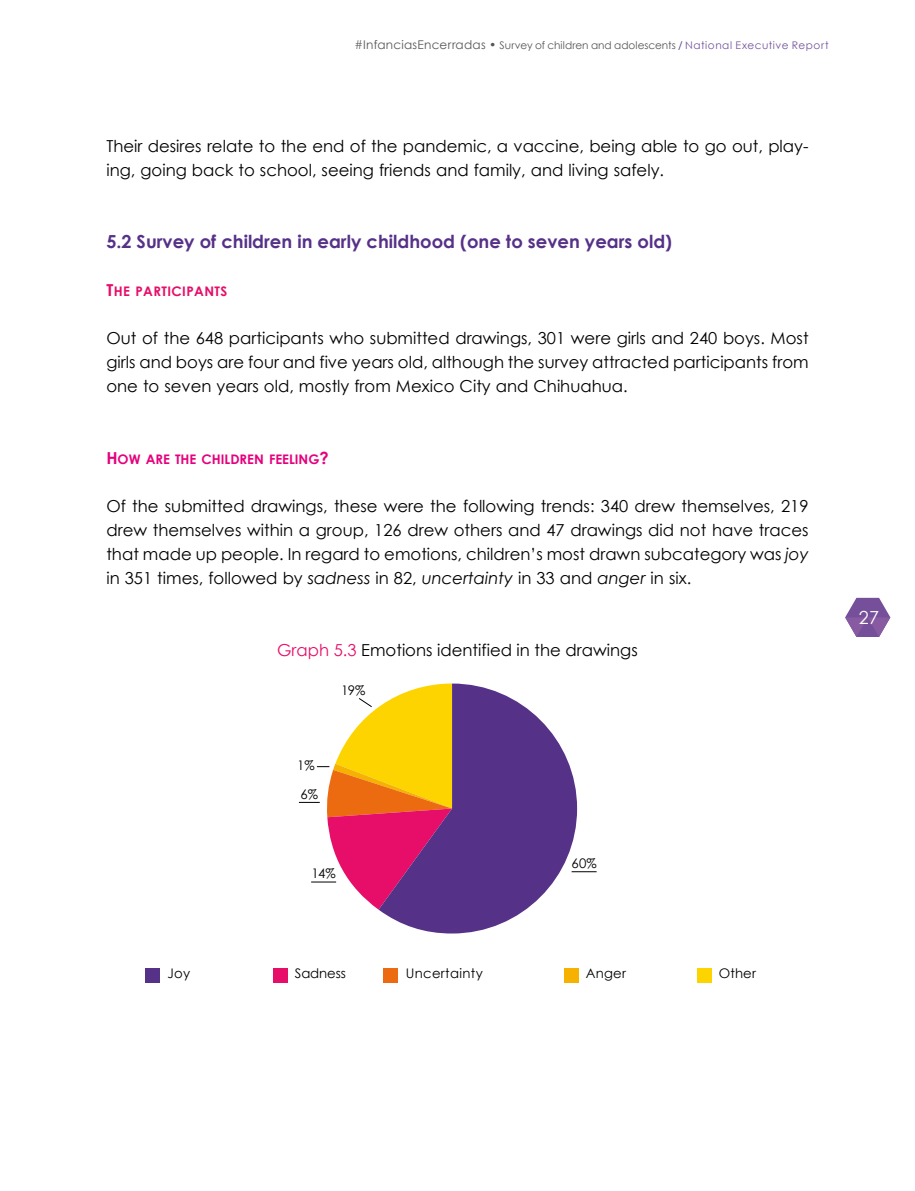
<style>
.page{position:relative;width:915px;height:1191px;background:#fff}
.page>*{position:absolute;margin:0;border:0;box-sizing:border-box;transform-origin:0 0}
.t1{font:700 18px "Century Gothic";color:#563188}
.t2{font:18px "Century Gothic";color:#fff}
.t3{font:16.5px/24px "Century Gothic";color:#000;text-align:justify}
.t4{font:13.2px "Century Gothic";letter-spacing:.02em;color:#000}
.t5{font:13.2px "Century Gothic Bold SC800";color:#e6007d}
.t6{font:13.2px "Century Gothic Bold SC800";letter-spacing:.03em;color:#e60e69}
.t7{font:13.2px "Century Gothic";letter-spacing:-.01em;color:#000}
.t8{font:10.5px "Century Gothic";letter-spacing:.015em;color:#575756}
.s1{font-size:12px}
.s2{color:#563188}
.s3{color:#74539c}
.s4{font-size:16.5px}
.s5{font-style:italic}
.s6{color:#e60e69}
</style>
<div class="page">
<svg style="left:845px;top:598px;width:45px;height:39px"></svg>
<div style="left:145px;top:968px;width:15px;height:15px;background:#563188"></div>
<div style="left:563px;top:968px;width:15px;height:14px;background:#f5b200"></div>
<div style="left:383px;top:968px;width:14px;height:15px;background:#ed6b10"></div>
<div style="left:696px;top:968px;width:15px;height:15px;background:#fdd400"></div>
<div style="left:273px;top:968px;width:15px;height:15px;background:#e60e69"></div>
<svg style="left:378px;top:683px;width:199px;height:250px;fill:#563188"></svg>
<svg style="left:571px;top:871px;width:25px;height:1px"></svg>
<svg style="left:299px;top:683px;width:153px;height:226px"></svg>
<p class="t8" style="left:354px;top:39px;width:475px"><span class="s1">#InfanciasEncerradas •</span> Survey of children and adolescents <span class="s2">/</span> <span class="s3">National Executive Report</span></p>
<p class="t3" style="left:106px;top:133px;width:703px">Their desires relate to the end of the pandemic, a vaccine, being able to go out, play&shy;ing, going back to school, seeing friends and family, and living safely.</p>
<p class="t1" style="left:106px;top:230px;width:567px">5.2 Survey of children in early childhood (one to seven years old)</p>
<p class="t6" style="left:106px;top:282px;width:122px"><span class="s4">T</span>HE PARTICIPANTS</p>
<p class="t3" style="left:106px;top:325px;width:703px">Out of the 648 participants who submitted drawings, 301 were girls and 240 boys. Most girls and boys are four and five years old, although the survey attracted participants from one to seven years old, mostly from Mexico City and Chihuahua.</p>
<p class="t5" style="left:106px;top:450px;width:224px"><span class="s4">H</span>OW ARE THE CHILDREN FEELING<span class="s4">?</span></p>
<p class="t3" style="left:106px;top:493px;width:703px">Of the submitted drawings, these were the following trends: 340 drew themselves, 219 drew themselves within a group, 126 drew others and 47 drawings did not have traces that made up people. In regard to emotions, children’s most drawn subcategory was <span class="s5">joy </span>in 351 times, followed by <span class="s5">sadness</span> in 82, <span class="s5">uncertainty</span> in 33 and <span class="s5">anger</span> in six.</p>
<p class="t3" style="left:277px;top:637px;width:362px"><span class="s6">Graph 5.3</span> Emotions identified in the drawings</p>
<p class="t4" style="left:341px;top:682px;width:26px">19%</p>
<p class="t4" style="left:297px;top:757px;width:19px">1%</p>
<p class="t4" style="left:300px;top:786px;width:19px">6%</p>
<p class="t4" style="left:311px;top:864px;width:26px">14%</p>
<p class="t4" style="left:571px;top:855px;width:27px">60%</p>
<p class="t2" style="left:858px;top:606px;width:22px">27</p>
<p class="t4" style="left:167px;top:965px;width:24px">Joy</p>
<p class="t7" style="left:295px;top:965px;width:52px">Sadness</p>
<p class="t4" style="left:405px;top:965px;width:78px">Uncertainty</p>
<p class="t4" style="left:585px;top:965px;width:42px">Anger</p>
<p class="t4" style="left:718px;top:965px;width:39px">Other</p>
</div>
